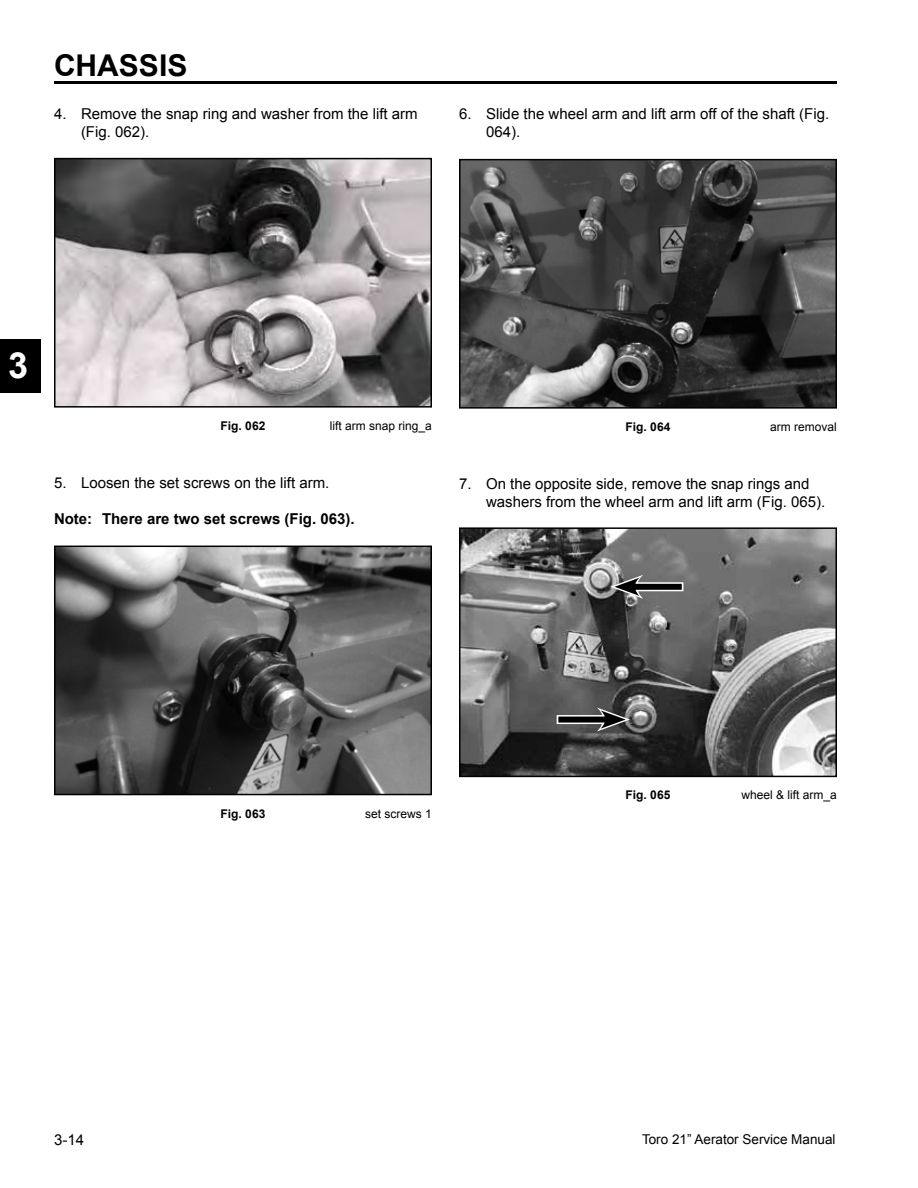
<style>
.page{position:relative;width:918px;height:1188px;background:#fff}
.page>*{position:absolute;margin:0;border:0;box-sizing:border-box;transform-origin:0 0}
.t1{font:700 36px "Arial";color:#fff}
.t2{font:700 30px "Arial";color:#000}
.t3{font:15px/18px "Arial";color:#000}
.t4{font:700 15px "Arial";color:#000}
.t5{font:13.5px "Arial";color:#000}
.t6{font:12px "Arial";color:#000}
.t7{font:700 12px "Arial";color:#000}
</style>
<div class="page">
<hr style="left:54px;top:81px;width:783px;height:3px;background:#000">
<div style="left:0;top:339px;width:41px;height:54px;background:#000"></div>
<img style="left:57px;top:161px;width:372px;height:244px">
<div style="left:54px;top:158px;width:378px;height:250px;border:2px solid #000"></div>
<img style="left:462px;top:162px;width:372px;height:244px">
<div style="left:459px;top:159px;width:378px;height:250px;border:2px solid #000"></div>
<img style="left:57px;top:549px;width:372px;height:243px">
<div style="left:54px;top:546px;width:378px;height:249px;border:2px solid #000"></div>
<img style="left:462px;top:530px;width:372px;height:244px">
<div style="left:459px;top:527px;width:378px;height:250px;border:2px solid #000"></div>
<div style="left:629px;top:582px;width:54px;height:9px;background:#cacaca"></div>
<div style="left:629px;top:584px;width:53px;height:6px;background:#000"></div>
<svg style="left:610px;top:575px;width:33px;height:24px"></svg>
<div style="left:557px;top:715px;width:54px;height:9px;background:#8e8e8e"></div>
<div style="left:558px;top:717px;width:53px;height:6px;background:#000"></div>
<svg style="left:597px;top:708px;width:33px;height:24px"></svg>
<h2 class="t2" style="left:54px;top:45px;width:135px">CHASSIS</h2>
<p class="t3" style="left:81px;top:105px;width:338px;text-indent:-27px">4. Remove the snap ring and washer from the lift arm (Fig. 062).</p>
<p class="t3" style="left:486px;top:105px;width:345px;text-indent:-27px">6. Slide the wheel arm and lift arm off of the shaft (Fig.<br>064).</p>
<h1 class="t1" style="left:8px;top:341px;width:22px">3</h1>
<p class="t7" style="left:221px;top:418px;width:46px">Fig. 062</p>
<p class="t6" style="left:330px;top:418px;width:104px">lift arm snap ring_a</p>
<p class="t3" style="left:54px;top:474px;width:277px">5. Loosen the set screws on the lift arm.</p>
<p class="t4" style="left:54px;top:509px;width:302px">Note: There are two set screws (Fig. 063).</p>
<p class="t7" style="left:626px;top:419px;width:46px">Fig. 064</p>
<p class="t6" style="left:770px;top:419px;width:68px">arm removal</p>
<p class="t3" style="left:486px;top:475px;width:341px;text-indent:-27px">7. On the opposite side, remove the snap rings and washers from the wheel arm and lift arm (Fig. 065).</p>
<p class="t7" style="left:221px;top:805px;width:46px">Fig. 063</p>
<p class="t6" style="left:365px;top:805px;width:68px">set screws 1</p>
<p class="t7" style="left:626px;top:787px;width:46px">Fig. 065</p>
<p class="t6" style="left:742px;top:787px;width:97px">wheel &amp; lift arm_a</p>
<p class="t3" style="left:54px;top:1131px;width:32px">3-14</p>
<p class="t5" style="left:642px;top:1130px;width:195px">Toro 21” Aerator Service Manual</p>
</div>
